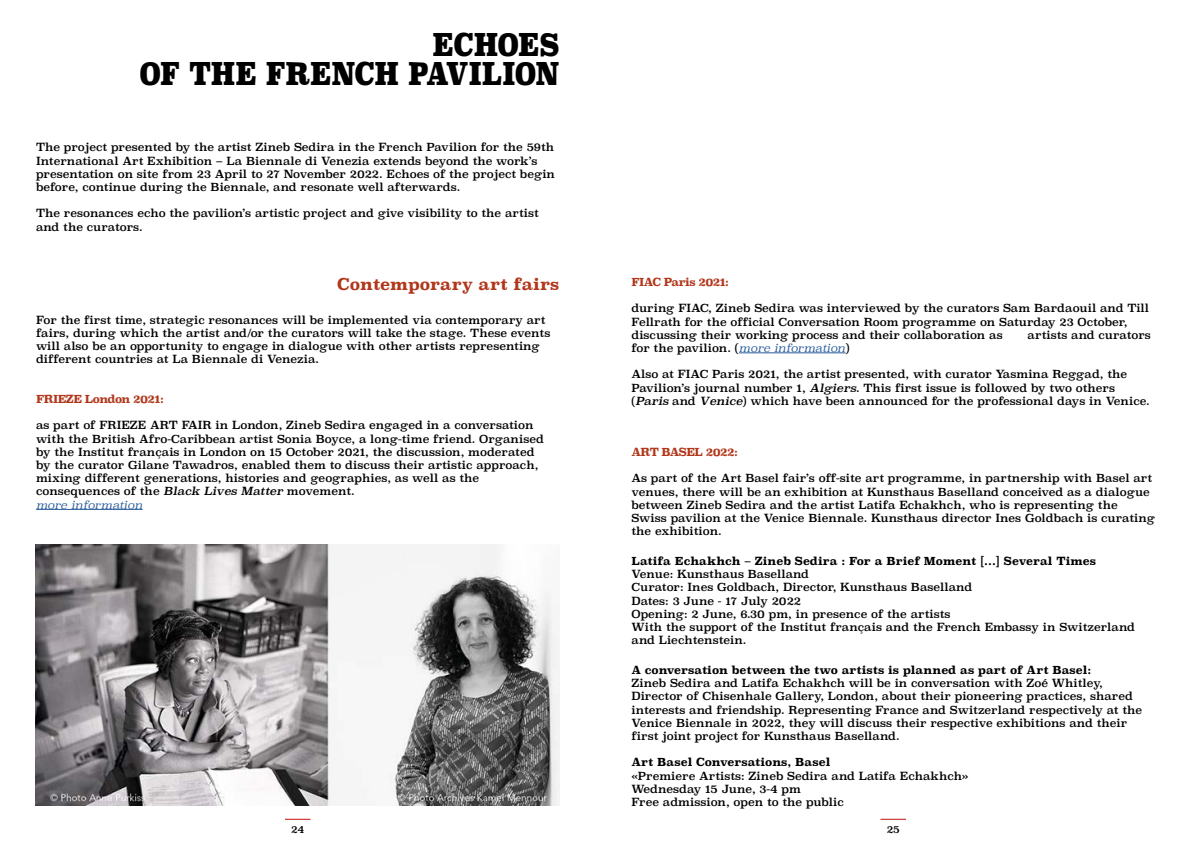
<style>
.page{position:relative;width:1191px;height:842px;background:#fff}
.page>*{position:absolute;margin:0;border:0;box-sizing:border-box;transform-origin:0 0}
.t1{font:900 30.7px/28.9px "Superclarendon";letter-spacing:-.015em;color:#000;text-align:right;scale:.85 1}
.t2{font:700 16px "Superclarendon";color:#b1371b}
.t3{font:11px/13.2px "Superclarendon";color:#000}
.t4{font:700 11px "Superclarendon";color:#000}
.t5{font:700 11px "Superclarendon";letter-spacing:-.05em;color:#b1371b}
.t6{font:10px "Superclarendon";color:#000}
.s1{font-style:italic}
.s2{font-weight:300;font-style:italic;color:#275b9b}
</style>
<div class="page">
<svg style="left:285px;top:819px;width:25px;height:1px"></svg>
<svg style="left:880px;top:819px;width:26px;height:1px"></svg>
<hr style="left:36px;top:509px;width:107px;height:1px;background:#275b9b">
<img style="left:35px;top:544px;width:524px;height:262px">
<hr style="left:739px;top:353px;width:106px;height:1px;background:#275b9b">
<h1 class="t1" style="left:139px;top:33px;width:496px">ECHOES<br>OF THE FRENCH PAVILION</h1>
<p class="t3" style="left:36px;top:142px;width:520px">The project presented by the artist Zineb Sedira in the French Pavilion for the 59th International Art Exhibition – La Biennale di Venezia extends beyond the work’s presentation on site from 23 April to 27 November 2022. Echoes of the project begin before, continue during the Biennale, and resonate well afterwards.</p>
<p class="t3" style="left:36px;top:208px;width:504px">The resonances echo the pavilion’s artistic project and give visibility to the artist and the curators.</p>
<h2 class="t2" style="left:337px;top:272px;width:224px">Contemporary art fairs</h2>
<p class="t3" style="left:36px;top:314px;width:516px">For the first time, strategic resonances will be implemented via contemporary art fairs, during which the artist and/or the curators will take the stage. These events will also be an opportunity to engage in dialogue with other artists representing different countries at La Biennale di Venezia.</p>
<p class="t5" style="left:36px;top:391px;width:129px">FRIEZE London 2021:</p>
<p class="t3" style="left:36px;top:420px;width:509px">as part of FRIEZE ART FAIR in London, Zineb Sedira engaged in a conversation with the British Afro-Caribbean artist Sonia Boyce, a long-time friend. Organised by the Institut français in London on 15 October 2021, the discussion, moderated by the curator Gilane Tawadros, enabled them to discuss their artistic approach, mixing different generations, histories and geographies, as well as the consequences of the <span class="s1">Black Lives Matter</span> movement.<br><span class="s2">more information</span></p>
<p class="t5" style="left:631px;top:274px;width:99px">FIAC Paris 2021:</p>
<p class="t3" style="left:631px;top:303px;width:519px">during FIAC, Zineb Sedira was interviewed by the curators Sam Bardaouil and Till<br>Fellrath for the official Conversation Room programme on Saturday 23 October, discussing their working process and their collaboration as</p>
<p class="t3" style="left:1027px;top:329px;width:125px">artists and curators</p>
<p class="t3" style="left:631px;top:342px;width:220px">for the pavilion. (<span class="s2">more information</span>)</p>
<p class="t3" style="left:631px;top:369px;width:520px">Also at FIAC Paris 2021, the artist presented, with curator Yasmina Reggad, the<br>Pavilion’s journal number 1, <span class="s1">Algiers</span>. This first issue is followed by two others (<span class="s1">Paris</span> and <span class="s1">Venice</span>) which have been announced for the professional days in Venice.</p>
<p class="t5" style="left:631px;top:444px;width:108px">ART BASEL 2022:</p>
<p class="t3" style="left:631px;top:473px;width:525px">As part of the Art Basel fair’s off-site art programme, in partnership with Basel art venues, there will be an exhibition at Kunsthaus Baselland conceived as a dialogue between Zineb Sedira and the artist Latifa Echakhch, who is representing the Swiss pavilion at the Venice Biennale. Kunsthaus director Ines Goldbach is curating the exhibition.</p>
<p class="t4" style="left:631px;top:553px;width:466px">Latifa Echakhch – Zineb Sedira : For a Brief Moment [...] Several Times</p>
<p class="t3" style="left:631px;top:568px;width:505px">Venue: Kunsthaus Baselland<br>Curator: Ines Goldbach, Director, Kunsthaus Baselland<br>Dates: 3 June - 17 July 2022<br>Opening: 2 June, 6.30 pm, in presence of the artists<br>With the support of the Institut français and the French Embassy in Switzerland and Liechtenstein.</p>
<p class="t4" style="left:631px;top:662px;width:461px">A conversation between the two artists is planned as part of Art Basel:</p>
<p class="t3" style="left:631px;top:677px;width:512px">Zineb Sedira and Latifa Echakhch will be in conversation with Zoé Whitley, Director of Chisenhale Gallery, London, about their pioneering practices, shared interests and friendship. Representing France and Switzerland respectively at the Venice Biennale in 2022, they will discuss their respective exhibitions and their first joint project for Kunsthaus Baselland.</p>
<p class="t4" style="left:631px;top:754px;width:200px">Art Basel Conversations, Basel</p>
<p class="t3" style="left:631px;top:770px;width:338px">«Premiere Artists: Zineb Sedira and Latifa Echakhch»<br>Wednesday 15 June, 3-4 pm<br>Free admission, open to the public</p>
<p class="t6" style="left:291px;top:823px;width:15px">24</p>
<p class="t6" style="left:886px;top:823px;width:15px">25</p>
</div>
